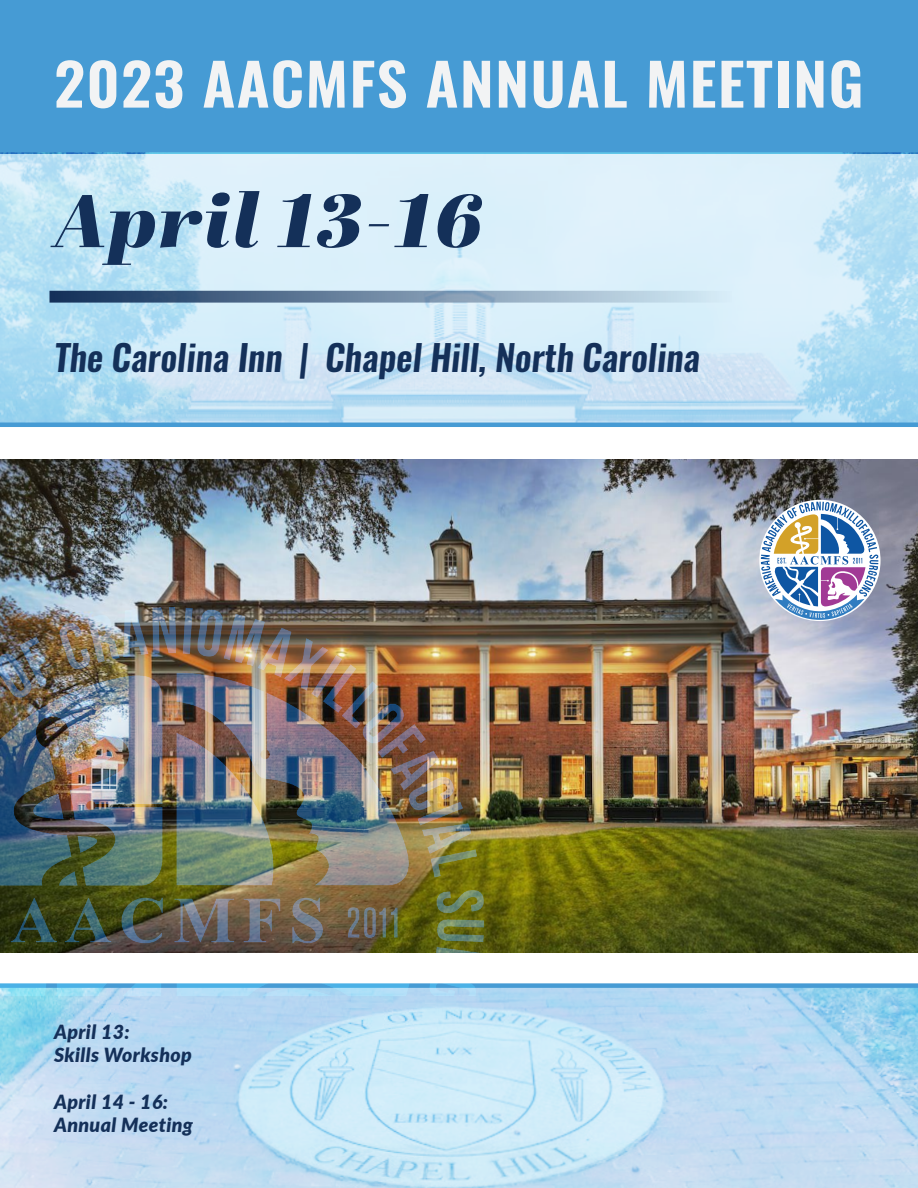
<style>
.page{position:relative;width:918px;height:1188px;background:#fff}
.page>*{position:absolute;margin:0;border:0;box-sizing:border-box;transform-origin:0 0}
.t1{font:italic 74.7px "Abril Fatface";letter-spacing:.02em;color:#143059;scale:1.06 1}
.t2{font:600 57.75px "Oswald";letter-spacing:.02em;color:#f2f3f4;scale:1.06 1}
.t3{font:italic 600 35.7px "Oswald";color:#143059}
.t4{font:italic 900 19.5px/23.4px "Lato";letter-spacing:.02em;color:#143059}
</style>
<div class="page">
<div style="left:0;top:0;width:918px;height:153px;background:#469bd4"></div>
<img style="left:0;top:152px;width:918px;height:271px">
<img style="left:0;top:988px;width:918px;height:200px">
<svg style="left:0;top:423px;width:918px;height:565px"></svg>
<img style="left:0;top:459px;width:918px;height:493px">
<svg style="left:761px;top:502px;width:117px;height:118px"></svg>
<svg style="left:50px;top:291px;width:682px;height:12px;background:#7690aa"></svg>
<img style="left:0;top:608px;width:483px;height:388px">
<h2 class="t2" style="left:54px;top:54px;width:765px">2023 AACMFS ANNUAL MEETING</h2>
<h1 class="t1" style="left:54px;top:167px;width:406px">April 13-16</h1>
<h3 class="t3" style="left:54px;top:332px;width:648px">The Carolina Inn | Chapel Hill, North Carolina</h3>
<p class="t4" style="left:54px;top:1019px;width:139px">April 13:<br>Skills Workshop</p>
<p class="t4" style="left:54px;top:1089px;width:141px">April 14 - 16:<br>Annual Meeting</p>
</div>
